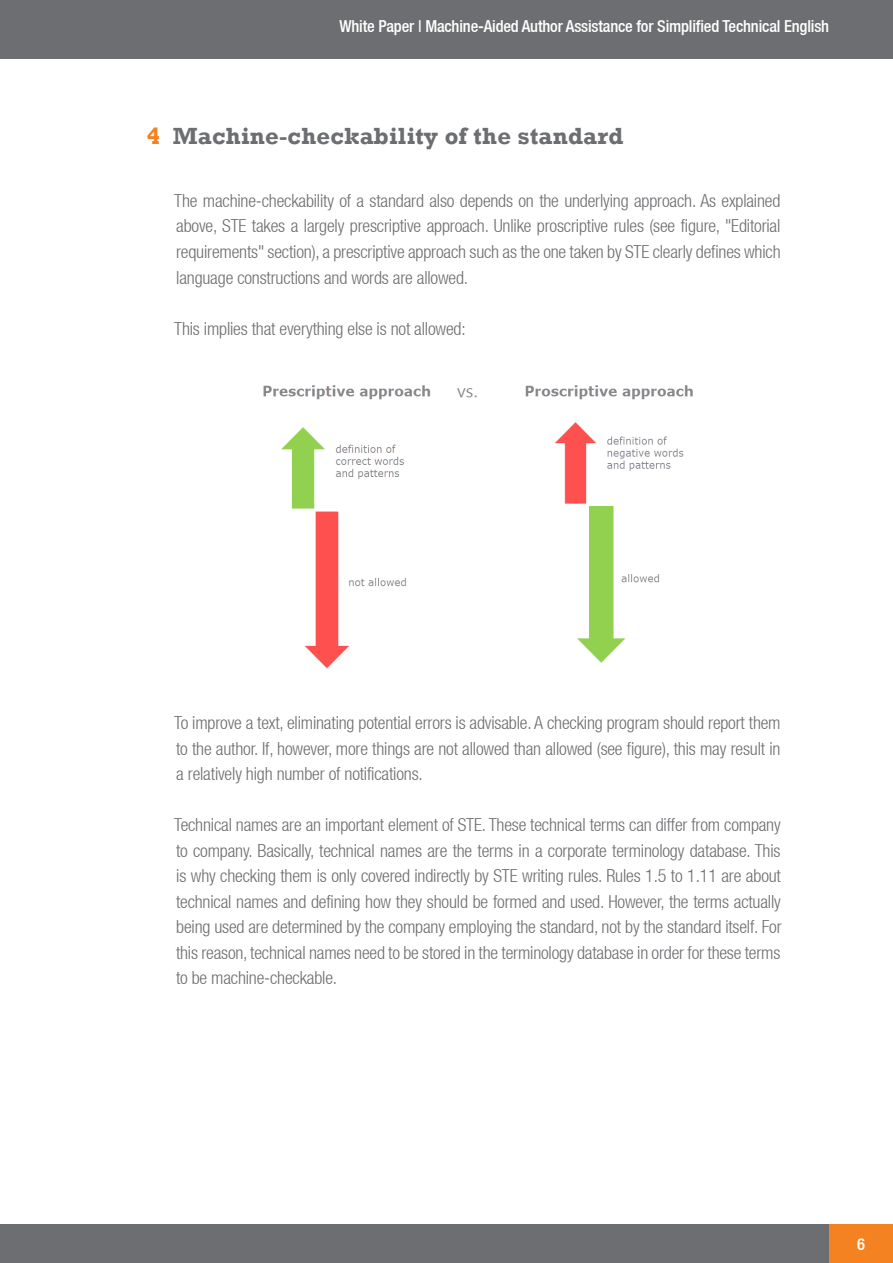
<style>
.page{position:relative;width:893px;height:1263px;background:#fff}
.page>*{position:absolute;margin:0;border:0;box-sizing:border-box;transform-origin:0 0}
.t1{font:700 24px "Rockwell";letter-spacing:.01em;color:#6d6e71}
.t2{font:300 condensed 18px/25.5px "Helvetica Neue LT";letter-spacing:-.01em;color:#6d6e71;text-align:justify}
.t3{font:500 condensed 16.5px "Helvetica Neue LT";letter-spacing:-.01em;color:#fff}
.s1{color:#f58220}
</style>
<div class="page">
<div style="left:0;top:1225px;width:893px;height:38px;background:#6d6e71"></div>
<div style="left:0;top:0;width:893px;height:58px;background:#6d6e71"></div>
<div style="left:829px;top:1225px;width:64px;height:38px;background:#f58220"></div>
<img style="left:263px;top:385px;width:430px;height:284px">
<p class="t3" style="left:339px;top:16px;width:491px">White Paper | Machine-Aided Author Assistance for Simplified Technical English</p>
<h1 class="t1" style="left:147px;top:122px;width:478px"><span class="s1">4</span> Machine-checkability of the standard</h1>
<p class="t2" style="left:174px;top:188px;width:608px">The machine-checkability of a standard also depends on the underlying approach. As explained above, STE takes a largely prescriptive approach. Unlike proscriptive rules (see figure, "Editorial requirements" section), a prescriptive approach such as the one taken by STE clearly defines which language constructions and words are allowed.</p>
<p class="t2" style="left:174px;top:315px;width:293px">This implies that everything else is not allowed:</p>
<p class="t2" style="left:174px;top:710px;width:608px">To improve a text, eliminating potential errors is advisable. A checking program should report them to the author. If, however, more things are not allowed than allowed (see figure), this may result in a relatively high number of notifications.</p>
<p class="t2" style="left:174px;top:812px;width:609px">Technical names are an important element of STE. These technical terms can differ from company to company. Basically, technical names are the terms in a corporate terminology database. This is why checking them is only covered indirectly by STE writing rules. Rules 1.5 to 1.11 are about technical names and defining how they should be formed and used. However, the terms actually being used are determined by the company employing the standard, not by the standard itself. For this reason, technical names need to be stored in the terminology database in order for these terms to be machine-checkable.</p>
<p class="t3" style="left:857px;top:1234px;width:9px">6</p>
</div>
